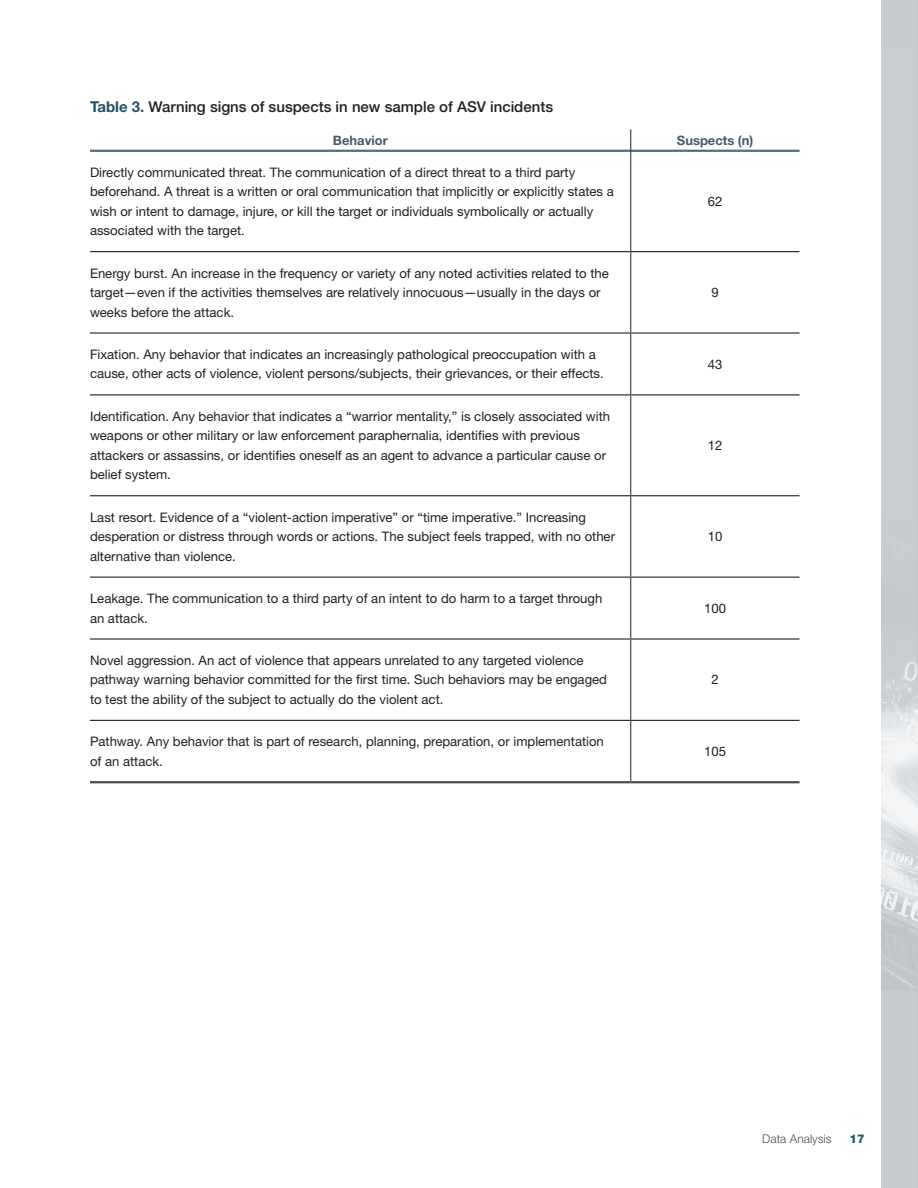
<style>
.page{position:relative;width:918px;height:1188px;background:#fff}
.page>*{position:absolute;margin:0;border:0;box-sizing:border-box;transform-origin:0 0}
.t1{font:500 15px "Helvetica Neue LT Std";color:#231f20}
.t2{font:13.2px/19.5px "Helvetica Neue LT Std";color:#231f20}
.t3{font:700 12.9px "Helvetica Neue LT Std";color:#465966}
.t4{font:300 12px "Helvetica Neue LT Std";color:#475057}
.t5{font:800 12px "Helvetica Neue LT Std";color:#215263}
.s1{font-weight:700;color:#215263}
</style>
<div class="page">
<img style="left:881px;top:0;width:37px;height:1188px">
<hr style="left:90px;top:150px;width:541px;height:2px;background:#516e7e">
<hr style="left:631px;top:150px;width:169px;height:2px;background:#516e7e">
<svg style="left:630px;top:130px;width:1px;height:21px"></svg>
<hr style="left:630px;top:151px;width:1px;height:100px;background:#231f20">
<hr style="left:630px;top:252px;width:1px;height:80px;background:#231f20">
<hr style="left:630px;top:334px;width:1px;height:60px;background:#231f20">
<hr style="left:630px;top:395px;width:1px;height:100px;background:#231f20">
<hr style="left:630px;top:496px;width:1px;height:81px;background:#231f20">
<hr style="left:630px;top:578px;width:1px;height:60px;background:#231f20">
<hr style="left:630px;top:640px;width:1px;height:80px;background:#231f20">
<hr style="left:630px;top:721px;width:1px;height:60px;background:#231f20">
<hr style="left:90px;top:781px;width:541px;height:2px;background:#4b4c4d">
<hr style="left:631px;top:781px;width:169px;height:2px;background:#4b4c4d">
<hr style="left:90px;top:720px;width:541px;height:1px;background:#231f20">
<hr style="left:631px;top:720px;width:169px;height:1px;background:#231f20">
<hr style="left:90px;top:251px;width:541px;height:1px;background:#231f20">
<hr style="left:631px;top:251px;width:169px;height:1px;background:#231f20">
<hr style="left:90px;top:332px;width:541px;height:2px;background:#231f20">
<hr style="left:631px;top:332px;width:169px;height:2px;background:#231f20">
<hr style="left:90px;top:394px;width:541px;height:1px;background:#231f20">
<hr style="left:631px;top:394px;width:169px;height:1px;background:#231f20">
<hr style="left:90px;top:495px;width:541px;height:1px;background:#231f20">
<hr style="left:631px;top:495px;width:169px;height:1px;background:#231f20">
<hr style="left:90px;top:577px;width:541px;height:1px;background:#231f20">
<hr style="left:631px;top:577px;width:169px;height:1px;background:#231f20">
<hr style="left:90px;top:638px;width:541px;height:2px;background:#231f20">
<hr style="left:631px;top:638px;width:169px;height:2px;background:#231f20">
<p class="t1" style="left:90px;top:97px;width:465px"><span class="s1">Table 3.</span> Warning signs of suspects in new sample of ASV incidents</p>
<p class="t3" style="left:333px;top:132px;width:56px">Behavior</p>
<p class="t3" style="left:677px;top:132px;width:78px">Suspects (n)</p>
<p class="t2" style="left:90px;top:162px;width:525px">Directly communicated threat. The communication of a direct threat to a third party beforehand. A threat is a written or oral communication that implicitly or explicitly states a wish or intent to damage, injure, or kill the target or individuals symbolically or actually associated with the target.</p>
<p class="t2" style="left:708px;top:191px;width:16px">62</p>
<p class="t2" style="left:90px;top:263px;width:520px">Energy burst. An increase in the frequency or variety of any noted activities related to the target—even if the activities themselves are relatively innocuous—usually in the days or weeks before the attack.</p>
<p class="t2" style="left:711px;top:282px;width:9px">9</p>
<p class="t2" style="left:90px;top:344px;width:515px">Fixation. Any behavior that indicates an increasingly pathological preoccupation with a cause, other acts of violence, violent persons/subjects, their grievances, or their effects.</p>
<p class="t2" style="left:708px;top:354px;width:16px">43</p>
<p class="t2" style="left:90px;top:406px;width:522px">Identifcation. Any behavior that indicates a “warrior mentality,” is closely associated with weapons or other military or law enforcement paraphernalia, identifes with previous attackers or assassins, or identifes oneself as an agent to advance a particular cause or belief system.</p>
<p class="t2" style="left:708px;top:435px;width:16px">12</p>
<p class="t2" style="left:90px;top:507px;width:527px">Last resort. Evidence of a “violent-action imperative” or “time imperative.” Increasing desperation or distress through words or actions. The subject feels trapped, with no other alternative than violence.</p>
<p class="t2" style="left:708px;top:527px;width:16px">10</p>
<p class="t2" style="left:90px;top:588px;width:514px">Leakage. The communication to a third party of an intent to do harm to a target through an attack.</p>
<p class="t2" style="left:704px;top:598px;width:23px">100</p>
<p class="t2" style="left:90px;top:650px;width:519px">Novel aggression. An act of violence that appears unrelated to any targeted violence pathway warning behavior committed for the frst time. Such behaviors may be engaged to test the ability of the subject to actually do the violent act.</p>
<p class="t2" style="left:711px;top:670px;width:9px">2</p>
<p class="t2" style="left:90px;top:732px;width:515px">Pathway. Any behavior that is part of research, planning, preparation, or implementation of an attack.</p>
<p class="t2" style="left:704px;top:741px;width:23px">105</p>
<p class="t4" style="left:762px;top:1131px;width:71px">Data Analysis</p>
<p class="t5" style="left:849px;top:1131px;width:17px">17</p>
</div>
